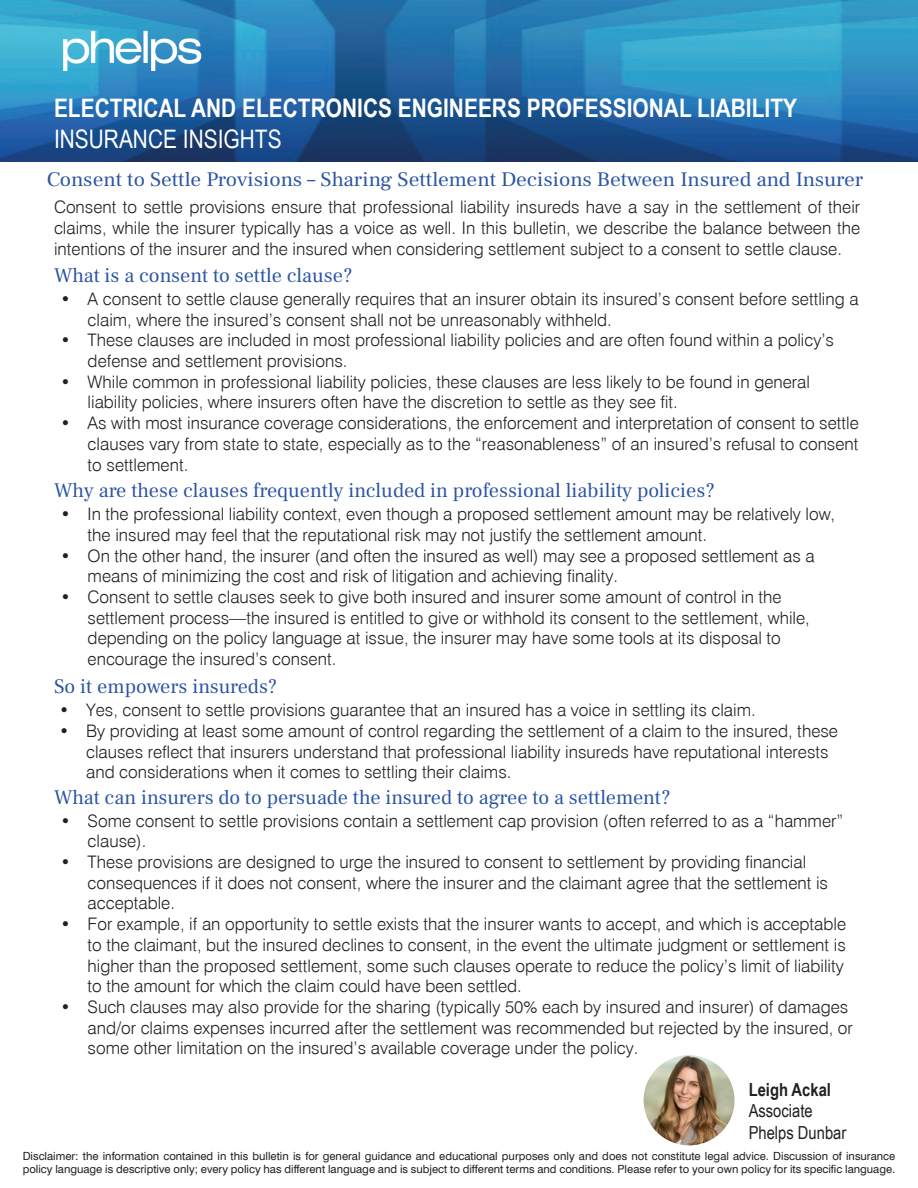
<style>
.page{position:relative;width:918px;height:1188px;background:#fff}
.page>*{position:absolute;margin:0;border:0;box-sizing:border-box;transform-origin:0 0}
.t1{font:700 25.5px "Arial Narrow";color:#fff}
.t2{font:25.5px "Arial Narrow";color:#fff}
.Titles{font:20.25px "Frank Ruhl Libre";color:#2b54a4}
.Titles-2{font:20.25px "Frank Ruhl Libre";color:#2b54a4;scale:1.05 1}
.t3{font:18px "Arial Narrow";color:#231f20}
.t4{font:700 18px "Arial Narrow";color:#231f20}
.t5{font:300 17.25px/20.7px "Swiss 721 BT";color:#231f20}
.t6{font:11.25px/13.5px "Swiss 721 BT";color:#231f20}
</style>
<div class="page">
<img style="left:0;top:0;width:918px;height:161px">
<img style="left:644px;top:1055px;width:91px;height:90px;border-radius:45px">
<img style="left:62px;top:30px;width:139px;height:41px">
<p class="t1" style="left:54px;top:89px;width:745px">ELECTRICAL AND ELECTRONICS ENGINEERS PROFESSIONAL LIABILITY</p>
<p class="t2" style="left:54px;top:120px;width:229px">INSURANCE INSIGHTS</p>
<p class="Titles-2" style="left:47px;top:167px;width:779px">Consent to Settle Provisions – Sharing Settlement Decisions Between Insured and Insurer</p>
<p class="t5" style="left:54px;top:197px;width:808px;text-align:justify">Consent to settle provisions ensure that professional liability insureds have a say in the settlement of their claims, while the insurer typically has a voice as well. In this bulletin, we describe the balance between the intentions of the insurer and the insured when considering settlement subject to a consent to settle clause.</p>
<p class="Titles" style="left:54px;top:263px;width:300px">What is a consent to settle clause?</p>
<p class="t5" style="left:88px;top:288px;width:773px;text-indent:-27px">• A consent to settle clause generally requires that an insurer obtain its insured’s consent before settling a claim, where the insured’s consent shall not be unreasonably withheld.</p>
<p class="t5" style="left:88px;top:330px;width:748px;text-indent:-27px">• These clauses are included in most professional liability policies and are often found within a policy’s defense and settlement provisions.</p>
<p class="t5" style="left:88px;top:371px;width:724px;text-indent:-27px">• While common in professional liability policies, these clauses are less likely to be found in general liability policies, where insurers often have the discretion to settle as they see fit.</p>
<p class="t5" style="left:88px;top:412px;width:773px;text-align:justify;text-indent:-27px">• As with most insurance coverage considerations, the enforcement and interpretation of consent to settle clauses vary from state to state, especially as to the “reasonableness” of an insured’s refusal to consent to settlement.</p>
<p class="Titles" style="left:54px;top:478px;width:662px">Why are these clauses frequently included in professional liability policies?</p>
<p class="t5" style="left:88px;top:504px;width:749px;text-indent:-27px">• In the professional liability context, even though a proposed settlement amount may be relatively low, the insured may feel that the reputational risk may not justify the settlement amount.</p>
<p class="t5" style="left:88px;top:545px;width:729px;text-indent:-27px">• On the other hand, the insurer (and often the insured as well) may see a proposed settlement as a means of minimizing the cost and risk of litigation and achieving finality.</p>
<p class="t5" style="left:88px;top:586px;width:724px;text-indent:-27px">• Consent to settle clauses seek to give both insured and insurer some amount of control in the settlement process—the insured is entitled to give or withhold its consent to the settlement, while, depending on the policy language at issue, the insurer may have some tools at its disposal to encourage the insured’s consent.</p>
<p class="Titles" style="left:54px;top:674px;width:225px">So it empowers insureds?</p>
<p class="t5" style="left:59px;top:700px;width:698px">• Yes, consent to settle provisions guarantee that an insured has a voice in settling its claim.</p>
<p class="t5" style="left:86px;top:720px;width:753px;text-indent:-27px">• By providing at least some amount of control regarding the settlement of a claim to the insured, these clauses reflect that insurers understand that professional liability insureds have reputational interests and considerations when it comes to settling their claims.</p>
<p class="Titles" style="left:54px;top:784px;width:618px">What can insurers do to persuade the insured to agree to a settlement?</p>
<p class="t5" style="left:88px;top:810px;width:757px;text-indent:-27px">• Some consent to settle provisions contain a settlement cap provision (often referred to as a “hammer” clause).</p>
<p class="t5" style="left:88px;top:851px;width:742px;text-indent:-27px">• These provisions are designed to urge the insured to consent to settlement by providing financial consequences if it does not consent, where the insurer and the claimant agree that the settlement is acceptable.</p>
<p class="t5" style="left:88px;top:914px;width:760px;text-indent:-27px">• For example, if an opportunity to settle exists that the insurer wants to accept, and which is acceptable to the claimant, but the insured declines to consent, in the event the ultimate judgment or settlement is higher than the proposed settlement, some such clauses operate to reduce the policy’s limit of liability to the amount for which the claim could have been settled.</p>
<p class="t5" style="left:88px;top:996px;width:767px;text-indent:-27px">• Such clauses may also provide for the sharing (typically 50% each by insured and insurer) of damages and/or claims expenses incurred after the settlement was recommended but rejected by the insured, or some other limitation on the insured’s available coverage under the policy.</p>
<p class="t4" style="left:749px;top:1076px;width:84px">Leigh Ackal</p>
<p class="t3" style="left:749px;top:1098px;width:65px">Associate</p>
<p class="t3" style="left:749px;top:1119px;width:99px">Phelps Dunbar</p>
<p class="t6" style="left:23px;top:1149px;width:874px">Disclaimer: the information contained in this bulletin is for general guidance and educational purposes only and does not constitute legal advice. Discussion of insurance policy language is descriptive only; every policy has different language and is subject to different terms and conditions. Please refer to your own policy for its specific language.</p>
</div>
